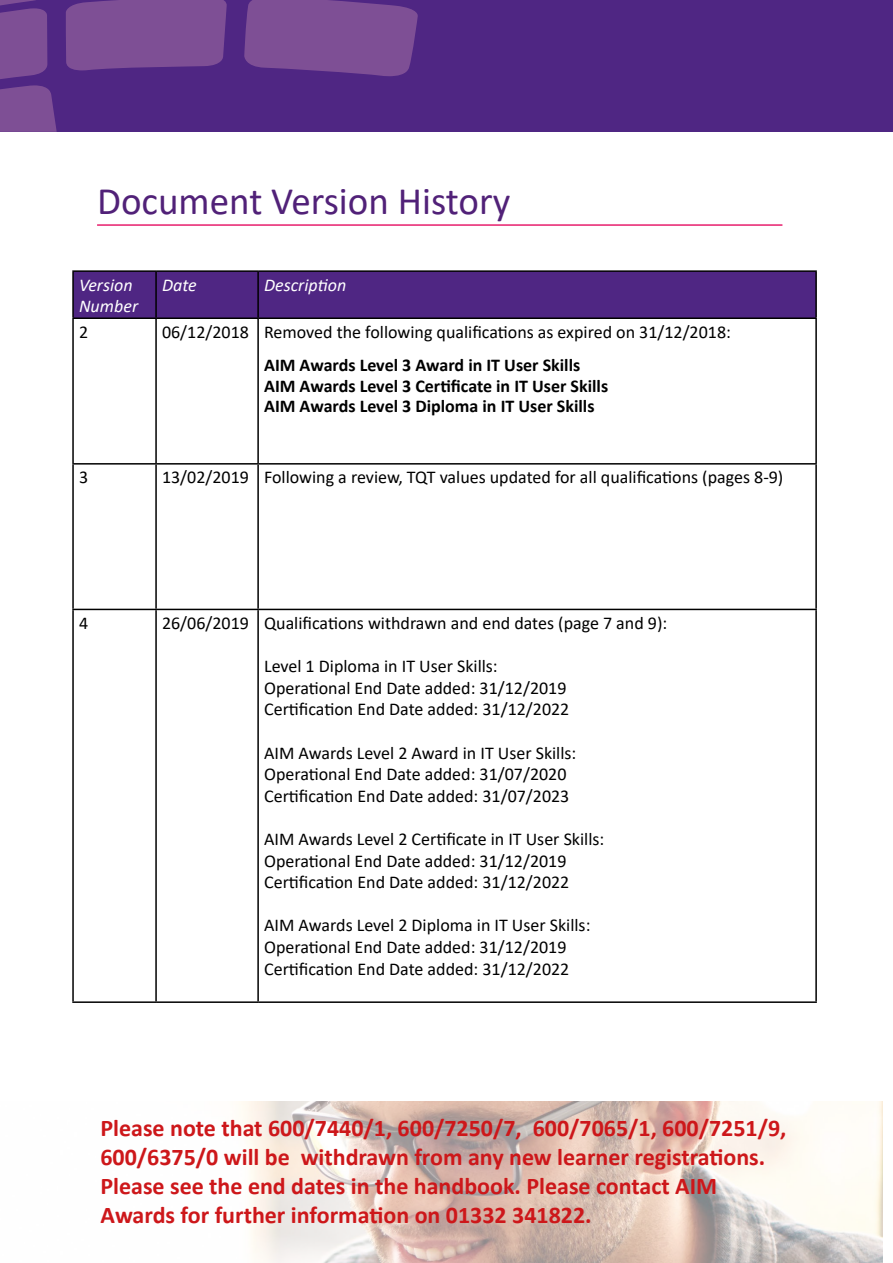
<style>
.page{position:relative;width:893px;height:1263px;background:#fff}
.page>*{position:absolute;margin:0;border:0;box-sizing:border-box;transform-origin:0 0}
.t1{font:39px "Calibri";color:#512178}
.t2{font:700 24px/28.8px "Calibri";color:#cd171a}
.t3{font:18px/21.6px "Calibri";color:#000}
.t4{font:700 18px/20.5px "Calibri";color:#000}
.t5{font:italic 18px/21.6px "Calibri";color:#fff}
</style>
<div class="page">
<hr style="left:97px;top:224px;width:685px;height:2px;background:#e71e6c">
<div style="left:74px;top:272px;width:741px;height:45px;background:#4f2683"></div>
<hr style="left:72px;top:270px;width:84px;height:2px;background:#000">
<hr style="left:72px;top:272px;width:2px;height:45px;background:#000">
<hr style="left:156px;top:270px;width:102px;height:2px;background:#000">
<hr style="left:155px;top:272px;width:2px;height:45px;background:#000">
<hr style="left:258px;top:270px;width:559px;height:2px;background:#000">
<hr style="left:257px;top:272px;width:2px;height:45px;background:#000">
<hr style="left:815px;top:272px;width:2px;height:45px;background:#000">
<hr style="left:72px;top:317px;width:84px;height:2px;background:#000">
<hr style="left:72px;top:319px;width:2px;height:144px;background:#000">
<hr style="left:156px;top:317px;width:102px;height:2px;background:#000">
<hr style="left:155px;top:319px;width:2px;height:144px;background:#000">
<hr style="left:258px;top:317px;width:559px;height:2px;background:#000">
<hr style="left:257px;top:319px;width:2px;height:144px;background:#000">
<hr style="left:815px;top:319px;width:2px;height:144px;background:#000">
<hr style="left:72px;top:463px;width:84px;height:2px;background:#000">
<hr style="left:72px;top:465px;width:2px;height:144px;background:#000">
<hr style="left:156px;top:463px;width:102px;height:2px;background:#000">
<hr style="left:155px;top:465px;width:2px;height:144px;background:#000">
<hr style="left:258px;top:463px;width:559px;height:2px;background:#000">
<hr style="left:257px;top:465px;width:2px;height:144px;background:#000">
<hr style="left:815px;top:465px;width:2px;height:144px;background:#000">
<hr style="left:72px;top:609px;width:84px;height:1px;background:#000">
<hr style="left:72px;top:610px;width:2px;height:391px;background:#000">
<hr style="left:156px;top:609px;width:102px;height:1px;background:#000">
<hr style="left:155px;top:610px;width:2px;height:391px;background:#000">
<hr style="left:258px;top:609px;width:559px;height:1px;background:#000">
<hr style="left:257px;top:610px;width:2px;height:391px;background:#000">
<hr style="left:815px;top:610px;width:2px;height:391px;background:#000">
<hr style="left:72px;top:1001px;width:84px;height:2px;background:#000">
<hr style="left:156px;top:1001px;width:102px;height:2px;background:#000">
<hr style="left:258px;top:1001px;width:559px;height:2px;background:#000">
<div style="left:0;top:0;width:893px;height:132px;background:#4f2683"></div>
<svg style="left:244px;top:0;width:174px;height:76px;background:#784992"></svg>
<svg style="left:66px;top:0;width:161px;height:70px;background:#7a4c93"></svg>
<svg style="left:0;top:0;width:57px;height:132px"></svg>
<img style="left:239px;top:1101px;width:643px;height:162px">
<h1 class="t1" style="left:97px;top:173px;width:415px">Document Version History</h1>
<p class="t5" style="left:79px;top:273px;width:61px">Version<br>Number</p>
<p class="t5" style="left:162px;top:273px;width:36px">Date</p>
<p class="t5" style="left:264px;top:273px;width:84px">Description</p>
<p class="t3" style="left:79px;top:320px;width:11px">2</p>
<p class="t3" style="left:162px;top:320px;width:570px">06/12/2018 Removed the following qualifications as expired on 31/12/2018:</p>
<p class="t4" style="left:264px;top:355px;width:346px">AIM Awards Level 3 Award in IT User Skills<br>AIM Awards Level 3 Certificate in IT User Skills<br>AIM Awards Level 3 Diploma in IT User Skills</p>
<p class="t3" style="left:79px;top:466px;width:11px">3</p>
<p class="t3" style="left:162px;top:466px;width:623px">13/02/2019 Following a review, TQT values updated for all qualifications (pages 8-9)</p>
<p class="t3" style="left:79px;top:612px;width:11px">4</p>
<p class="t3" style="left:162px;top:612px;width:507px">26/06/2019 Qualifications withdrawn and end dates (page 7 and 9):</p>
<p class="t3" style="left:264px;top:655px;width:307px">Level 1 Diploma in IT User Skills:<br>Operational End Date added: 31/12/2019<br>Certification End Date added: 31/12/2022</p>
<p class="t3" style="left:264px;top:741px;width:314px">AIM Awards Level 2 Award in IT User Skills:<br>Operational End Date added: 31/07/2020<br>Certification End Date added: 31/07/2023</p>
<p class="t3" style="left:264px;top:828px;width:342px">AIM Awards Level 2 Certificate in IT User Skills:<br>Operational End Date added: 31/12/2019<br>Certification End Date added: 31/12/2022</p>
<p class="t3" style="left:264px;top:914px;width:328px">AIM Awards Level 2 Diploma in IT User Skills:<br>Operational End Date added: 31/12/2019<br>Certification End Date added: 31/12/2022</p>
<p class="t2" style="left:100px;top:1114px;width:687px">Please note that 600/7440/1, 600/7250/7, 600/7065/1, 600/7251/9, 600/6375/0 will be withdrawn from any new learner registrations.<br>Please see the end dates in the handbook. Please contact AIM Awards for further information on 01332 341822.</p>
</div>
